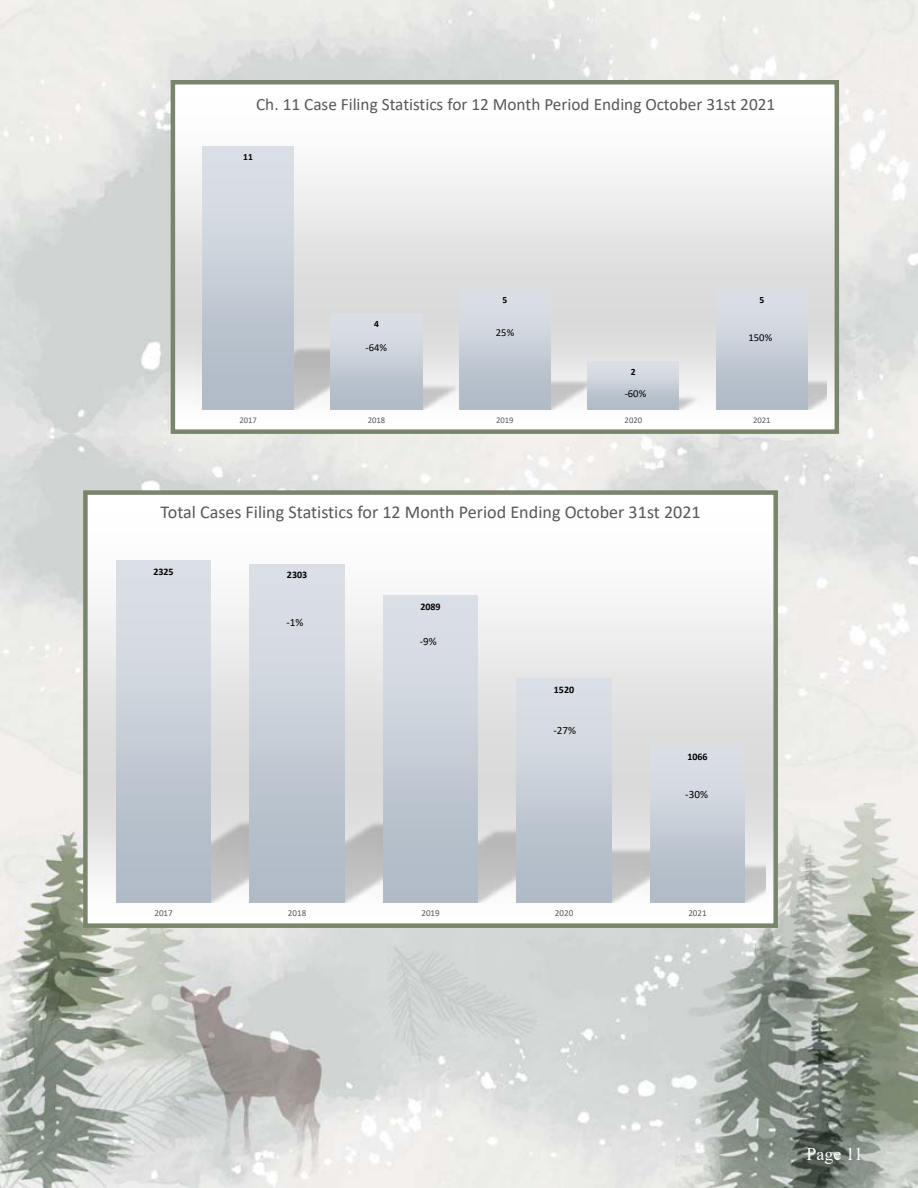
<style>
.page{position:relative;width:918px;height:1188px;background:#fff}
.page>*{position:absolute;margin:0;border:0;box-sizing:border-box;transform-origin:0 0}
.t1{font:18.15px "Calibri";color:#585858}
.t2{font:18px "Times New Roman";color:#fff}
.t3{font:17.25px "Calibri";color:#585858}
.t4{font:11.1px "Calibri";color:#000}
.t5{font:10.65px "Calibri";letter-spacing:.005em;color:#000}
.t6{font:700 10.05px "Calibri";color:#000}
.t7{font:700 9.6px "Calibri";color:#000}
.t8{font:9px "Calibri";color:#585858}
.t9{font:8.7px "Calibri";color:#585858}
</style>
<div class="page">
<img style="left:0;top:0;width:918px;height:1188px">
<svg style="left:176px;top:85px;width:658px;height:344px"></svg>
<img style="left:197px;top:343px;width:134px;height:67px">
<img style="left:325px;top:382px;width:129px;height:28px">
<img style="left:454px;top:376px;width:134px;height:34px">
<img style="left:582px;top:393px;width:120px;height:17px">
<img style="left:711px;top:376px;width:116px;height:34px">
<div style="left:203px;top:147px;width:91px;height:262px;background:linear-gradient(to bottom,#dfe3e9,#adb8c5)"></div>
<div style="left:331px;top:314px;width:91px;height:95px;background:linear-gradient(to bottom,#dfe4e9,#adb8c5)"></div>
<div style="left:459px;top:290px;width:91px;height:119px;background:linear-gradient(to bottom,#dfe4e9,#adb8c5)"></div>
<div style="left:588px;top:361px;width:91px;height:48px;background:linear-gradient(to bottom,#e0e4e9,#aebac6)"></div>
<div style="left:716px;top:290px;width:91px;height:119px;background:linear-gradient(to bottom,#dfe4e9,#adb8c5)"></div>
<div style="left:171px;top:80px;width:668px;height:354px;border:4px solid #79866b"></div>
<svg style="left:88px;top:495px;width:685px;height:428px"></svg>
<img style="left:110px;top:818px;width:134px;height:85px">
<img style="left:244px;top:818px;width:139px;height:85px">
<img style="left:377px;top:826px;width:140px;height:77px">
<img style="left:511px;top:845px;width:139px;height:58px">
<img style="left:644px;top:860px;width:121px;height:43px">
<div style="left:116px;top:561px;width:95px;height:341px;background:linear-gradient(to bottom,#dfe3e9,#adb8c4)"></div>
<div style="left:250px;top:564px;width:95px;height:338px;background:linear-gradient(to bottom,#dfe3e9,#adb8c5)"></div>
<div style="left:383px;top:595px;width:95px;height:307px;background:linear-gradient(to bottom,#dfe3e9,#adb8c4)"></div>
<div style="left:517px;top:679px;width:94px;height:223px;background:linear-gradient(to bottom,#dfe3e9,#adb8c4)"></div>
<div style="left:650px;top:746px;width:95px;height:156px;background:linear-gradient(to bottom,#dfe3e9,#adb8c5)"></div>
<div style="left:83px;top:490px;width:695px;height:438px;border:4px solid #79866b"></div>
<p class="t3" style="left:256px;top:93px;width:521px">Ch. 11 Case Filing Statistics for 12 Month Period Ending October 31st 2021</p>
<p class="t7" style="left:243px;top:150px;width:11px">11</p>
<p class="t7" style="left:374px;top:317px;width:6px">4</p>
<p class="t5" style="left:366px;top:340px;width:23px">-64%</p>
<p class="t7" style="left:503px;top:293px;width:6px">5</p>
<p class="t5" style="left:496px;top:325px;width:20px">25%</p>
<p class="t7" style="left:631px;top:365px;width:6px">2</p>
<p class="t5" style="left:625px;top:386px;width:23px">-60%</p>
<p class="t7" style="left:759px;top:293px;width:6px">5</p>
<p class="t5" style="left:748px;top:330px;width:25px">150%</p>
<p class="t9" style="left:239px;top:414px;width:19px">2017</p>
<p class="t9" style="left:368px;top:414px;width:19px">2018</p>
<p class="t9" style="left:496px;top:414px;width:19px">2019</p>
<p class="t9" style="left:625px;top:414px;width:19px">2020</p>
<p class="t9" style="left:753px;top:414px;width:19px">2021</p>
<p class="t1" style="left:161px;top:499px;width:542px">Total Cases Filing Statistics for 12 Month Period Ending October 31st 2021</p>
<p class="t6" style="left:153px;top:564px;width:22px">2325</p>
<p class="t6" style="left:287px;top:568px;width:22px">2303</p>
<p class="t4" style="left:286px;top:614px;width:18px">-1%</p>
<p class="t6" style="left:420px;top:599px;width:22px">2089</p>
<p class="t4" style="left:420px;top:634px;width:18px">-9%</p>
<p class="t6" style="left:554px;top:683px;width:22px">1520</p>
<p class="t4" style="left:553px;top:722px;width:24px">-27%</p>
<p class="t6" style="left:687px;top:749px;width:22px">1066</p>
<p class="t4" style="left:685px;top:786px;width:24px">-30%</p>
<p class="t8" style="left:154px;top:907px;width:20px">2017</p>
<p class="t8" style="left:288px;top:907px;width:20px">2018</p>
<p class="t8" style="left:421px;top:907px;width:20px">2019</p>
<p class="t8" style="left:555px;top:907px;width:20px">2020</p>
<p class="t8" style="left:688px;top:907px;width:20px">2021</p>
<p class="t2" style="left:806px;top:1141px;width:58px">Page 11</p>
</div>
